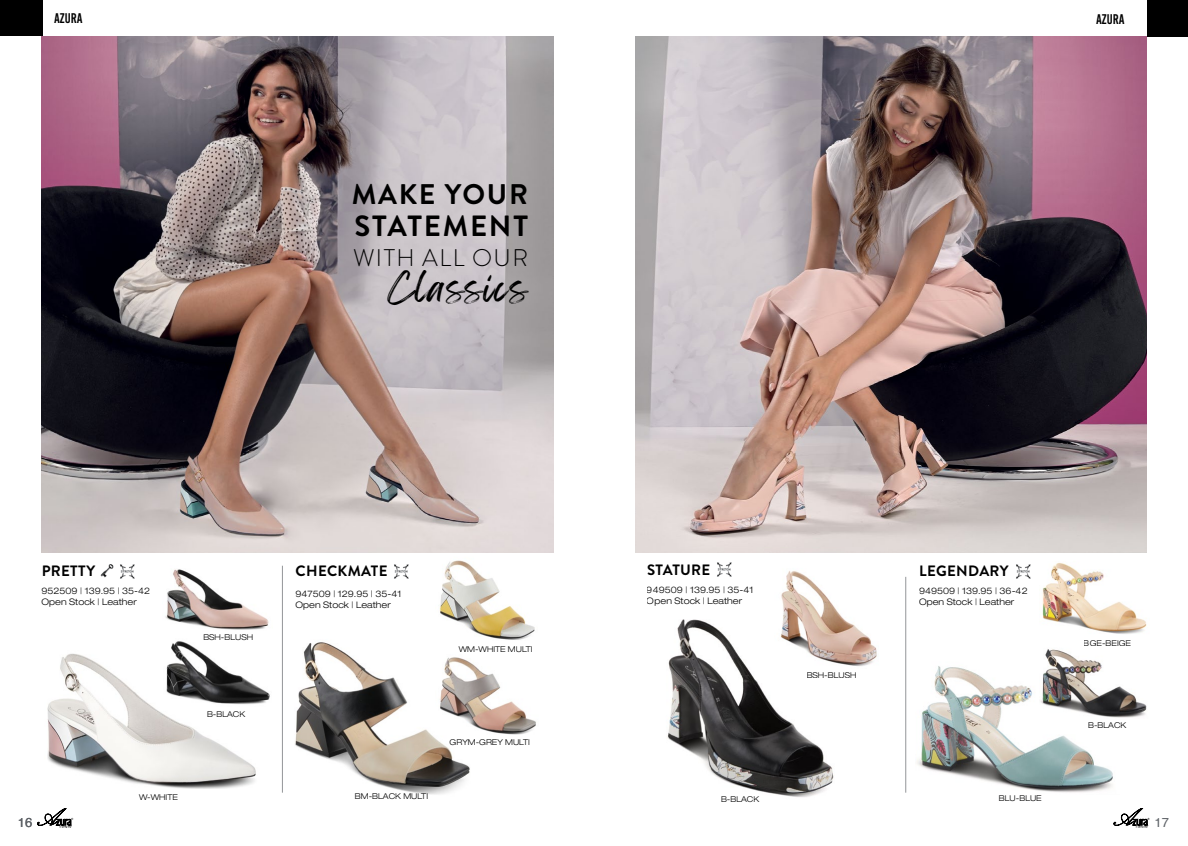
<style>
.page{position:relative;width:1188px;height:846px;background:#fff}
.page>*{position:absolute;margin:0;border:0;box-sizing:border-box;transform-origin:0 0}
.t1{font:33.5px "Feeling Passionate";letter-spacing:.04em;color:#000}
.t2{font:700 29.2px "Brandon Grotesque";letter-spacing:.06em;color:#000}
.t3{font:700 28.4px "Brandon Grotesque";letter-spacing:.06em;color:#000}
.t4{font:300 24.1px "Brandon Grotesque";letter-spacing:.06em;color:#000}
.t5{font:700 15px "Brandon Grotesque";letter-spacing:.02em;color:#000}
.t6{font:14px "Bebas Kai";color:#000}
.t7{font:13px "Helvetica";color:#5d6166}
.t8{font:300 expanded 9px/10.8px "Helvetica Neue LT Pro";color:#000}
.t9{font:300 expanded 8px "Helvetica Neue LT Pro";color:#000}
</style>
<div class="page">
<hr style="left:282px;top:566px;width:1px;height:227px;background:#939598">
<hr style="left:906px;top:566px;width:1px;height:227px;background:#939598">
<svg style="left:37px;top:808px;width:36px;height:20px"></svg>
<div style="left:1147px;top:0;width:41px;height:37px;background:#000"></div>
<div style="left:0;top:0;width:42px;height:36px;background:#000"></div>
<img style="left:435px;top:559px;width:106px;height:176px">
<img style="left:295px;top:632px;width:184px;height:163px">
<img style="left:47px;top:653px;width:209px;height:135px">
<img style="left:165px;top:569px;width:104px;height:61px">
<img style="left:163px;top:641px;width:107px;height:65px">
<img style="left:100px;top:564px;width:14px;height:14px">
<img style="left:667px;top:619px;width:167px;height:178px">
<img style="left:775px;top:571px;width:108px;height:97px">
<img style="left:917px;top:666px;width:196px;height:127px">
<img style="left:1039px;top:649px;width:108px;height:69px">
<img style="left:1039px;top:563px;width:111px;height:71px">
<img style="left:42px;top:37px;width:512px;height:516px">
<img style="left:635px;top:37px;width:512px;height:516px">
<img style="left:120px;top:564px;width:15px;height:15px">
<img style="left:394px;top:564px;width:15px;height:15px">
<img style="left:715px;top:562px;width:17px;height:15px">
<img style="left:1015px;top:564px;width:17px;height:15px">
<svg style="left:1113px;top:808px;width:37px;height:20px"></svg>
<h3 class="t6" style="left:54px;top:11px;width:30px">AZURA</h3>
<h3 class="t6" style="left:1096px;top:11px;width:30px">AZURA</h3>
<h3 class="t6" style="left:1102px;top:11px;width:30px">AZURA</h3>
<h3 class="t3" style="left:352px;top:174px;width:178px">MAKE YOUR</h3>
<h2 class="t2" style="left:354px;top:206px;width:175px">STATEMENT</h2>
<h3 class="t4" style="left:353px;top:242px;width:177px">WITH ALL OUR</h3>
<h1 class="t1" style="left:388px;top:261px;width:142px">Classics</h1>
<h3 class="t5" style="left:42px;top:560px;width:55px">PRETTY</h3>
<p class="t8" style="left:42px;top:585px;width:110px">952509 | 139.95 | 35-42<br>Open Stock | Leather</p>
<p class="t9" style="left:203px;top:633px;width:51px">BSH-BLUSH</p>
<p class="t9" style="left:207px;top:709px;width:40px">B-BLACK</p>
<h3 class="t7" style="left:18px;top:812px;width:16px">16</h3>
<p class="t9" style="left:139px;top:793px;width:40px">W-WHITE</p>
<h3 class="t5" style="left:296px;top:560px;width:93px">CHECKMATE</h3>
<p class="t8" style="left:296px;top:588px;width:107px">947509 | 129.95 | 35-41<br>Open Stock | Leather</p>
<p class="t9" style="left:459px;top:645px;width:75px">WM-WHITE MULTI</p>
<p class="t9" style="left:355px;top:791px;width:75px">BM-BLACK MULTI</p>
<p class="t9" style="left:450px;top:737px;width:82px">GRYM-GREY MULTI</p>
<h3 class="t5" style="left:647px;top:559px;width:65px">STATURE</h3>
<p class="t8" style="left:647px;top:584px;width:108px">949509 | 139.95 | 35-41<br>Open Stock | Leather</p>
<p class="t9" style="left:721px;top:794px;width:40px">B-BLACK</p>
<p class="t9" style="left:807px;top:670px;width:51px">BSH-BLUSH</p>
<h3 class="t5" style="left:919px;top:560px;width:91px">LEGENDARY</h3>
<p class="t8" style="left:919px;top:585px;width:110px">949509 | 139.95 | 36-42<br>Open Stock | Leather</p>
<p class="t9" style="left:999px;top:793px;width:44px">BLU-BLUE</p>
<p class="t9" style="left:1084px;top:638px;width:49px">BGE-BEIGE</p>
<p class="t9" style="left:1088px;top:720px;width:40px">B-BLACK</p>
<h3 class="t7" style="left:1155px;top:812px;width:16px">17</h3>
</div>
